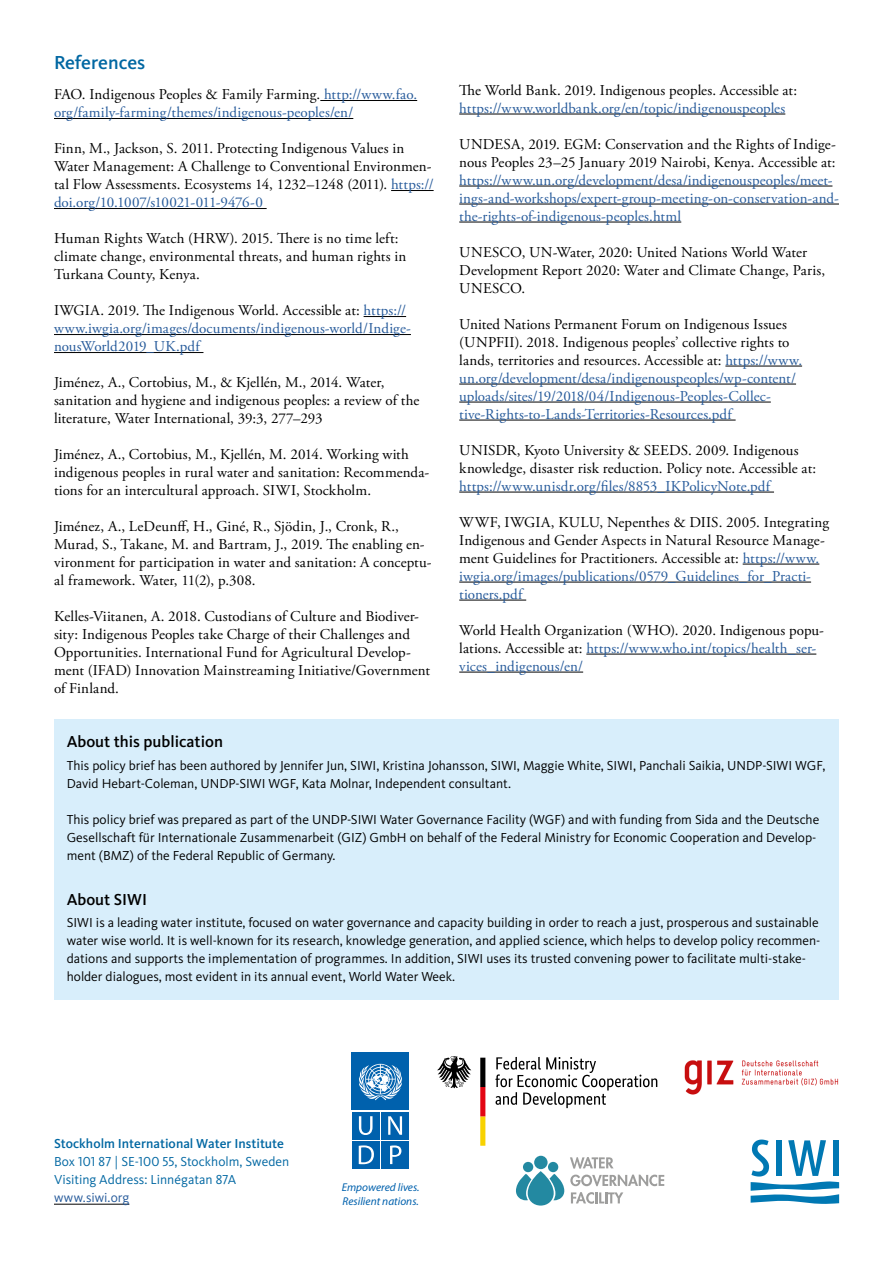
<style>
.page{position:relative;width:893px;height:1263px;background:#fff}
.page>*{position:absolute;margin:0;border:0;box-sizing:border-box;transform-origin:0 0}
.t1{font:500 19.5px "Kievit OT";color:#0067a2}
.t2{font:500 16.5px "Kievit OT";color:#000}
.t3{font:15px/18px "Adobe Garamond Pro";letter-spacing:.005em;color:#000}
.t4{font:15px/18px "Adobe Garamond Pro";letter-spacing:.01em;color:#275b9b}
.t5{font:13.5px/18px "Kievit OT";color:#000}
.t6{font:13.5px/18px "Kievit OT";color:#0067a2}
.t7{font:500 13.5px "Kievit OT";color:#0067a2}
.t8{font:13.5px "Kievit OT";letter-spacing:.005em;color:#275b9b}
.t9{font:italic 11.25px/13.6px "Myriad Pro";color:#0061ad}
.s1{color:#000}
.s2{color:#275b9b}
</style>
<div class="page">
<div style="left:54px;top:719px;width:785px;height:280px;background:#d8eefb"></div>
<hr style="left:54px;top:1204px;width:75px;height:1px;background:#000">
<hr style="left:320px;top:100px;width:97px;height:1px;background:#000">
<hr style="left:54px;top:118px;width:299px;height:1px;background:#000">
<hr style="left:391px;top:190px;width:43px;height:1px;background:#000">
<hr style="left:54px;top:208px;width:213px;height:1px;background:#000">
<hr style="left:364px;top:316px;width:42px;height:1px;background:#000">
<hr style="left:54px;top:334px;width:357px;height:1px;background:#000">
<hr style="left:54px;top:352px;width:149px;height:1px;background:#000">
<hr style="left:459px;top:114px;width:326px;height:1px;background:#000">
<hr style="left:459px;top:186px;width:373px;height:1px;background:#000">
<hr style="left:459px;top:204px;width:380px;height:1px;background:#000">
<hr style="left:459px;top:222px;width:222px;height:1px;background:#000">
<hr style="left:725px;top:366px;width:77px;height:1px;background:#000">
<hr style="left:459px;top:384px;width:337px;height:1px;background:#000">
<hr style="left:459px;top:402px;width:312px;height:1px;background:#000">
<hr style="left:459px;top:420px;width:277px;height:1px;background:#000">
<hr style="left:459px;top:492px;width:315px;height:1px;background:#000">
<hr style="left:743px;top:564px;width:76px;height:1px;background:#000">
<hr style="left:459px;top:582px;width:352px;height:1px;background:#000">
<hr style="left:459px;top:600px;width:67px;height:1px;background:#000">
<hr style="left:586px;top:654px;width:230px;height:1px;background:#000">
<hr style="left:459px;top:672px;width:124px;height:1px;background:#000">
<svg style="left:751px;top:1139px;width:88px;height:65px"></svg>
<div style="left:833px;top:1140px;width:5px;height:36px;background:#0078b3"></div>
<div style="left:352px;top:1112px;width:28px;height:27px;background:#0061ad"></div>
<svg style="left:359px;top:1116px;width:14px;height:19px"></svg>
<div style="left:381px;top:1112px;width:28px;height:27px;background:#0061ad"></div>
<svg style="left:388px;top:1116px;width:14px;height:19px"></svg>
<div style="left:381px;top:1141px;width:28px;height:28px;background:#0061ad"></div>
<svg style="left:390px;top:1145px;width:11px;height:19px"></svg>
<div style="left:352px;top:1141px;width:28px;height:28px;background:#0061ad"></div>
<svg style="left:359px;top:1145px;width:15px;height:19px"></svg>
<div style="left:352px;top:1053px;width:57px;height:57px;background:#0061ad"></div>
<svg style="left:359px;top:1064px;width:43px;height:36px"></svg>
<svg style="left:516px;top:1174px;width:14px;height:26px"></svg>
<svg style="left:552px;top:1174px;width:12px;height:26px"></svg>
<svg style="left:570px;top:1157px;width:43px;height:11px"></svg>
<svg style="left:570px;top:1174px;width:94px;height:12px"></svg>
<svg style="left:571px;top:1192px;width:52px;height:12px"></svg>
<svg style="left:528px;top:1171px;width:26px;height:34px"></svg>
<div style="left:523px;top:1162px;width:10px;height:10px;background:#2389a1;border-radius:50%"></div>
<div style="left:548px;top:1162px;width:10px;height:10px;background:#2389a1;border-radius:50%"></div>
<div style="left:534px;top:1156px;width:14px;height:13px;background:#2389a1;border-radius:50%"></div>
<img style="left:684px;top:1060px;width:155px;height:34px">
<svg style="left:495px;top:1057px;width:162px;height:51px"></svg>
<svg style="left:437px;top:1056px;width:34px;height:32px"></svg>
<svg style="left:480px;top:1058px;width:5px;height:88px"></svg>
<h1 class="t1" style="left:54px;top:51px;width:93px">References</h1>
<p class="t4" style="left:54px;top:86px;width:365px"><span class="s1">FAO. Indigenous Peoples &amp; Family Farming.</span> http://www.fao. org/family-farming/themes/indigenous-peoples/en/</p>
<p class="t3" style="left:54px;top:140px;width:381px">Finn, M., Jackson, S. 2011. Protecting Indigenous Values in Water Management: A Challenge to Conventional Environmen&shy;tal Flow Assessments. Ecosystems 14, 1232–1248 (2011). <span class="s2">https:// doi.org/10.1007/s10021-011-9476-0</span></p>
<p class="t3" style="left:54px;top:230px;width:354px">Human Rights Watch (HRW). 2015. There is no time left: climate change, environmental threats, and human rights in<br>Turkana County, Kenya.</p>
<p class="t4" style="left:54px;top:302px;width:358px"><span class="s1">IWGIA. 2019. The Indigenous World. Accessible at:</span> https:// www.iwgia.org/images/documents/indigenous-world/Indige&shy;nousWorld2019_UK.pdf</p>
<p class="t3" style="left:54px;top:374px;width:367px">Jiménez, A., Cortobius, M., &amp; Kjellén, M., 2014. Water, sanitation and hygiene and indigenous peoples: a review of the literature, Water International, 39:3, 277–293</p>
<p class="t3" style="left:54px;top:446px;width:377px">Jiménez, A., Cortobius, M., Kjellén, M. 2014. Working with indigenous peoples in rural water and sanitation: Recommenda&shy;tions for an intercultural approach. SIWI, Stockholm.</p>
<p class="t3" style="left:54px;top:518px;width:379px">Jiménez, A., LeDeunff, H., Giné, R., Sjödin, J., Cronk, R., Murad, S., Takane, M. and Bartram, J., 2019. The enabling en&shy;vironment for participation in water and sanitation: A conceptu&shy;al framework. Water, 11(2), p.308.</p>
<p class="t3" style="left:54px;top:608px;width:378px">Kelles-Viitanen, A. 2018. Custodians of Culture and Biodiver&shy;sity: Indigenous Peoples take Charge of their Challenges and Opportunities. International Fund for Agricultural Develop&shy;ment (IFAD) Innovation Mainstreaming Initiative/Government of Finland.</p>
<p class="t3" style="left:459px;top:81px;width:339px">The World Bank. 2019. Indigenous peoples. Accessible at:</p>
<p class="t4" style="left:459px;top:99px;width:328px">https://www.worldbank.org/en/topic/indigenouspeoples</p>
<p class="t3" style="left:459px;top:135px;width:378px">UNDESA, 2019. EGM: Conservation and the Rights of Indige&shy;nous Peoples 23–25 January 2019 Nairobi, Kenya. Accessible at:</p>
<p class="t4" style="left:459px;top:171px;width:381px">https://www.un.org/development/desa/indigenouspeoples/meet&shy;ings-and-workshops/expert-group-meeting-on-conservation-and&shy;the-rights-of-indigenous-peoples.html</p>
<p class="t3" style="left:459px;top:243px;width:367px">UNESCO, UN-Water, 2020: United Nations World Water<br>Development Report 2020: Water and Climate Change, Paris,<br>UNESCO.</p>
<p class="t4" style="left:459px;top:315px;width:344px"><span class="s1">United Nations Permanent Forum on Indigenous Issues (UNPFII). 2018. Indigenous peoples’ collective rights to lands, territories and resources. Accessible at:</span> https://www. un.org/development/desa/indigenouspeoples/wp-content/ uploads/sites/19/2018/04/Indigenous-Peoples-Collec&shy;tive-Rights-to-Lands-Territories-Resources.pdf</p>
<p class="t3" style="left:459px;top:441px;width:358px">UNISDR, Kyoto University &amp; SEEDS. 2009. Indigenous knowledge, disaster risk reduction. Policy note. Accessible at:</p>
<p class="t4" style="left:459px;top:477px;width:313px">https://www.unisdr.org/files/8853_IKPolicyNote.pdf</p>
<p class="t3" style="left:459px;top:513px;width:371px">WWF, IWGIA, KULU, Nepenthes &amp; DIIS. 2005. Integrating Indigenous and Gender Aspects in Natural Resource Manage&shy;ment Guidelines for Practitioners. Accessible at: <span class="s2">https://www. iwgia.org/images/publications/0579_Guidelines_for_Practi&shy;tioners.pdf</span></p>
<p class="t3" style="left:459px;top:621px;width:366px">World Health Organization (WHO). 2020. Indigenous popu&shy;lations. Accessible at: <span class="s2">https://www.who.int/topics/health_ser&shy;vices_indigenous/en/</span></p>
<p class="t2" style="left:67px;top:732px;width:158px">About this publication</p>
<p class="t5" style="left:67px;top:756px;width:760px">This policy brief has been authored by Jennifer Jun, SIWI, Kristina Johansson, SIWI, Maggie White, SIWI, Panchali Saikia, UNDP-SIWI WGF,<br>David Hebart-Coleman, UNDP-SIWI WGF, Kata Molnar, Independent consultant.</p>
<p class="t5" style="left:67px;top:810px;width:754px">This policy brief was prepared as part of the UNDP-SIWI Water Governance Facility (WGF) and with funding from Sida and the Deutsche<br>Gesellschaft für Internationale Zusammenarbeit (GIZ) GmbH on behalf of the Federal Ministry for Economic Cooperation and Develop&shy;ment (BMZ) of the Federal Republic of Germany.</p>
<p class="t2" style="left:67px;top:890px;width:82px">About SIWI</p>
<p class="t5" style="left:67px;top:914px;width:755px">SIWI is a leading water institute, focused on water governance and capacity building in order to reach a just, prosperous and sustainable water wise world. It is well-known for its research, knowledge generation, and applied science, which helps to develop policy recommen&shy;dations and supports the implementation of programmes. In addition, SIWI uses its trusted convening power to facilitate multi-stake&shy;holder dialogues, most evident in its annual event, World Water Week.</p>
<p class="t7" style="left:54px;top:1136px;width:231px">Stockholm International Water Institute</p>
<p class="t6" style="left:54px;top:1153px;width:237px">Box 101 87 | SE-100 55, Stockholm, Sweden<br>Visiting Address: Linnégatan 87A</p>
<p class="t8" style="left:54px;top:1190px;width:77px">www.siwi.org</p>
<p class="t9" style="left:342px;top:1180px;width:79px">Empowered lives.<br>Resilient nations.</p>
</div>
